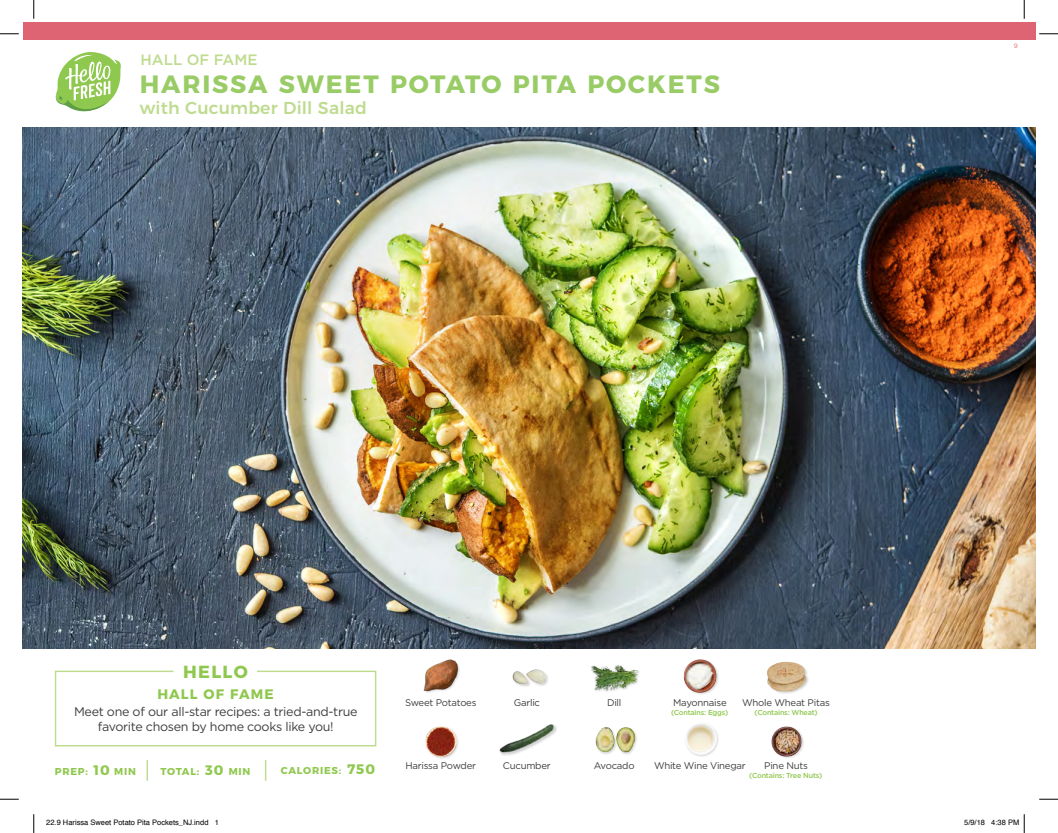
<style>
.page{position:relative;width:1058px;height:833px;background:#fff}
.page>*{position:absolute;margin:0;border:0;box-sizing:border-box;transform-origin:0 0}
.t1{font:700 25px "Montserrat";letter-spacing:.075em;color:#9c6}
.t2{font:700 17.5px "Montserrat";letter-spacing:.075em;color:#8fc84e}
.t3{font:500 17.25px "Montserrat";letter-spacing:.01em;color:#bedb8e}
.t4{font:500 15px "Gotham";color:#bedb8e}
.t5{font:700 13.75px "Montserrat";letter-spacing:.075em;color:#8fc84e}
.t6{font:12.5px/15px "Gotham";letter-spacing:-.025em;color:#3e3e3f;text-align:center}
.t7{font:700 10px "Montserrat";letter-spacing:.075em;color:#8fc84e}
.t8{font:9.62px "Gotham";letter-spacing:-.025em;color:#3e3e3f}
.t9{font:7.5px "Helvetica";color:#000}
.t10{font:500 7.25px "Gotham";letter-spacing:-.025em;color:#8fc84e}
.t11{font:6.25px "Gotham";color:#de6473}
</style>
<div class="page">
<div style="left:23px;top:23px;width:1012px;height:17px;background:#de6473"></div>
<img style="left:23px;top:127px;width:1012px;height:521px">
<svg style="left:54px;top:670px;width:323px;height:77px"></svg>
<img style="left:423px;top:659px;width:37px;height:34px">
<div style="left:425px;top:725px;width:34px;height:34px;background:#231f20;opacity:.2"></div>
<img style="left:425px;top:725px;width:34px;height:32px">
<img style="left:591px;top:665px;width:48px;height:27px">
<img style="left:595px;top:727px;width:42px;height:28px">
<img style="left:512px;top:669px;width:36px;height:18px">
<img style="left:499px;top:724px;width:58px;height:32px">
<img style="left:683px;top:659px;width:36px;height:35px">
<img style="left:686px;top:724px;width:32px;height:33px">
<div style="left:767px;top:661px;width:42px;height:34px;background:#231f20;opacity:.2"></div>
<img style="left:767px;top:661px;width:39px;height:33px">
<img style="left:771px;top:726px;width:33px;height:32px">
<hr style="left:146px;top:760px;width:2px;height:20px;background:#bedb8e">
<svg style="left:265px;top:760px;width:1px;height:20px"></svg>
<svg style="left:55px;top:52px;width:66px;height:60px"></svg>
<svg style="left:0;top:33px;width:19px;height:2px"></svg>
<svg style="left:1039px;top:33px;width:19px;height:2px"></svg>
<svg style="left:0;top:798px;width:19px;height:2px"></svg>
<svg style="left:1039px;top:798px;width:19px;height:2px"></svg>
<svg style="left:33px;top:0;width:2px;height:19px"></svg>
<svg style="left:33px;top:814px;width:2px;height:19px"></svg>
<svg style="left:1023px;top:0;width:2px;height:19px"></svg>
<svg style="left:1023px;top:814px;width:2px;height:19px"></svg>
<h3 class="t4" style="left:140px;top:50px;width:118px">HALL OF FAME</h3>
<h1 class="t1" style="left:140px;top:64px;width:581px">HARISSA SWEET POTATO PITA POCKETS</h1>
<h3 class="t3" style="left:140px;top:94px;width:229px">with Cucumber Dill Salad</h3>
<p class="t11" style="left:1013px;top:42px;width:6px">9</p>
<h2 class="t2" style="left:183px;top:657px;width:66px">HELLO</h2>
<h3 class="t5" style="left:157px;top:683px;width:118px">HALL OF FAME</h3>
<p class="t6" style="left:74px;top:703px;width:285px">Meet one of our all-star recipes: a tried-and-true favorite chosen by home cooks like you!</p>
<p class="t8" style="left:405px;top:696px;width:73px">Sweet Potatoes</p>
<p class="t8" style="left:513px;top:696px;width:28px">Garlic</p>
<p class="t8" style="left:607px;top:696px;width:16px">Dill</p>
<p class="t8" style="left:742px;top:696px;width:89px">Whole Wheat Pitas</p>
<p class="t8" style="left:673px;top:696px;width:55px">Mayonnaise</p>
<p class="t10" style="left:671px;top:707px;width:59px">(Contains: Eggs)</p>
<p class="t10" style="left:754px;top:707px;width:65px">(Contains: Wheat)</p>
<h3 class="t5" style="left:94px;top:759px;width:18px">10</h3>
<h3 class="t5" style="left:205px;top:759px;width:20px">30</h3>
<h3 class="t5" style="left:347px;top:758px;width:30px">750</h3>
<p class="t7" style="left:55px;top:763px;width:35px">PREP:</p>
<p class="t7" style="left:114px;top:763px;width:23px">MIN</p>
<p class="t7" style="left:161px;top:763px;width:40px">TOTAL:</p>
<p class="t7" style="left:229px;top:763px;width:23px">MIN</p>
<p class="t7" style="left:281px;top:762px;width:62px">CALORIES:</p>
<p class="t8" style="left:405px;top:759px;width:72px">Harissa Powder</p>
<p class="t8" style="left:503px;top:759px;width:49px">Cucumber</p>
<p class="t8" style="left:594px;top:759px;width:42px">Avocado</p>
<p class="t8" style="left:654px;top:759px;width:93px">White Wine Vinegar</p>
<p class="t8" style="left:764px;top:759px;width:45px">Pine Nuts</p>
<p class="t10" style="left:749px;top:771px;width:74px">(Contains: Tree Nuts)</p>
<p class="t9" style="left:46px;top:817px;width:174px">22.9 Harissa Sweet Potato Pita Pockets_NJ.indd 1</p>
<p class="t9" style="left:964px;top:817px;width:57px">5/9/18 4:38 PM</p>
</div>
